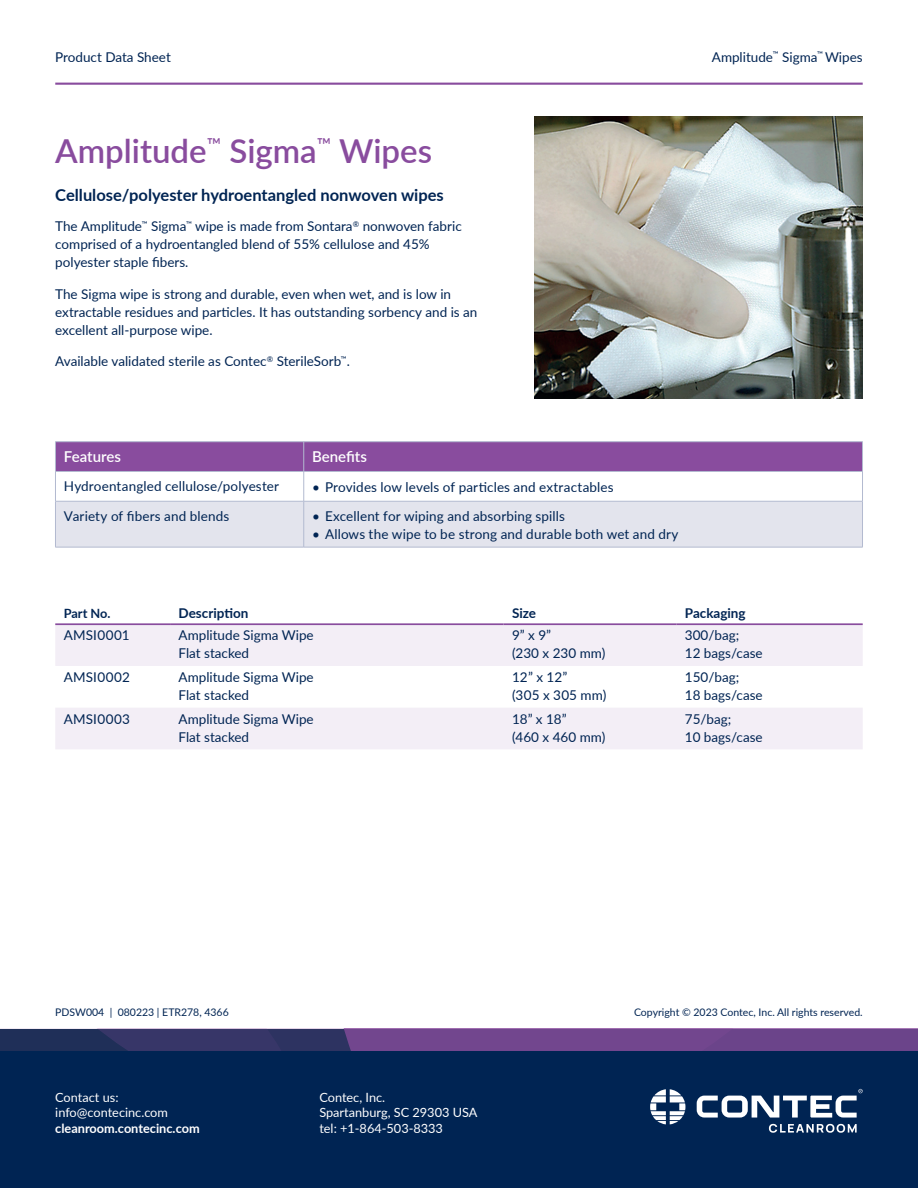
<style>
.page{position:relative;width:918px;height:1188px;background:#fff}
.page>*{position:absolute;margin:0;border:0;box-sizing:border-box;transform-origin:0 0}
.t1{font:600 33px "Lato";color:#894c9e}
.t2{font:700 16.5px "Lato";color:#002453}
.t3{font:600 15px "Lato";color:#fff}
.t4{font:13.5px/18px "Lato";color:#002453}
.t5{font:700 13.5px "Lato";color:#002453}
.t6{font:12.75px/15.3px "Lato";color:#fff}
.t7{font:700 12.75px "Lato";color:#fff}
.t8{font:700 12.75px "Lato";letter-spacing:-.01em;color:#002453}
.t9{font:10.5px "Lato";color:#002453}
</style>
<div class="page">
<div style="left:0;top:1039px;width:918px;height:149px;background:#002453"></div>
<svg style="left:769px;top:1124px;width:88px;height:9px"></svg>
<svg style="left:697px;top:1089px;width:166px;height:29px"></svg>
<svg style="left:650px;top:1089px;width:35px;height:35px"></svg>
<svg style="left:0;top:1029px;width:918px;height:21px;background:#563e7c"></svg>
<hr style="left:55px;top:83px;width:808px;height:2px;background:#894c9e">
<hr style="left:55px;top:441px;width:249px;height:1px;background:#b3bad0">
<hr style="left:304px;top:441px;width:559px;height:1px;background:#b3bad0">
<svg style="left:55px;top:442px;width:808px;height:105px"></svg>
<hr style="left:55px;top:501px;width:249px;height:1px;background:#b3bad0">
<hr style="left:55px;top:501px;width:1px;height:46px;background:#b3bad0">
<hr style="left:304px;top:501px;width:559px;height:1px;background:#b3bad0">
<hr style="left:303px;top:501px;width:1px;height:46px;background:#b3bad0">
<hr style="left:862px;top:501px;width:1px;height:46px;background:#b3bad0">
<hr style="left:55px;top:547px;width:249px;height:1px;background:#b3bad0">
<hr style="left:304px;top:547px;width:559px;height:1px;background:#b3bad0">
<svg style="left:55px;top:625px;width:808px;height:124px;fill:#f3eef6"></svg>
<hr style="left:55px;top:623px;width:115px;height:2px;background:#894c9e">
<hr style="left:170px;top:623px;width:334px;height:2px;background:#894c9e">
<hr style="left:504px;top:623px;width:172px;height:2px;background:#894c9e">
<hr style="left:676px;top:623px;width:187px;height:2px;background:#894c9e">
<img style="left:534px;top:117px;width:329px;height:282px">
<p class="t4" style="left:55px;top:47px;width:117px">Product Data Sheet</p>
<h1 class="t1" style="left:55px;top:127px;width:378px">Amplitude<sup>™</sup> Sigma<sup>™</sup> Wipes</h1>
<p class="t2" style="left:55px;top:182px;width:390px">Cellulose/polyester hydroentangled nonwoven wipes</p>
<p class="t4" style="left:55px;top:217px;width:408px">The Amplitude<sup>™</sup> Sigma<sup>™</sup> wipe is made from Sontara<sup>®</sup> nonwoven fabric comprised of a hydroentangled blend of 55% cellulose and 45% polyester staple fibers.</p>
<p class="t4" style="left:55px;top:284px;width:424px">The Sigma wipe is strong and durable, even when wet, and is low in extractable residues and particles. It has outstanding sorbency and is an excellent all-purpose wipe.</p>
<p class="t4" style="left:55px;top:352px;width:296px">Available validated sterile as Contec<sup>®</sup> SterileSorb<sup>™</sup>.</p>
<p class="t4" style="left:712px;top:47px;width:152px">Amplitude<sup>™</sup> Sigma<sup>™</sup> Wipes</p>
<p class="t3" style="left:64px;top:446px;width:58px">Features</p>
<p class="t3" style="left:312px;top:446px;width:56px">Benefits</p>
<p class="t4" style="left:64px;top:476px;width:217px">Hydroentangled cellulose/polyester</p>
<p class="t4" style="left:312px;top:477px;width:303px">• Provides low levels of particles and extractables</p>
<p class="t4" style="left:64px;top:506px;width:167px">Variety of fibers and blends</p>
<p class="t4" style="left:312px;top:506px;width:254px">• Excellent for wiping and absorbing spills</p>
<p class="t4" style="left:312px;top:524px;width:368px">• Allows the wipe to be strong and durable both wet and dry</p>
<p class="t8" style="left:64px;top:604px;width:48px">Part No.</p>
<p class="t5" style="left:179px;top:603px;width:71px">Description</p>
<p class="t5" style="left:512px;top:603px;width:26px">Size</p>
<p class="t5" style="left:685px;top:603px;width:62px">Packaging</p>
<p class="t4" style="left:64px;top:626px;width:67px">AMSI0001</p>
<p class="t4" style="left:179px;top:626px;width:137px">Amplitude Sigma Wipe<br>Flat stacked</p>
<p class="t4" style="left:512px;top:626px;width:95px">9” x 9”<br>(230 x 230 mm)</p>
<p class="t4" style="left:685px;top:626px;width:79px">300/bag;<br>12 bags/case</p>
<p class="t4" style="left:64px;top:668px;width:68px">AMSI0002</p>
<p class="t4" style="left:179px;top:668px;width:137px">Amplitude Sigma Wipe<br>Flat stacked</p>
<p class="t4" style="left:512px;top:668px;width:96px">12” x 12”<br>(305 x 305 mm)</p>
<p class="t4" style="left:685px;top:668px;width:79px">150/bag;<br>18 bags/case</p>
<p class="t4" style="left:64px;top:709px;width:68px">AMSI0003</p>
<p class="t4" style="left:179px;top:709px;width:137px">Amplitude Sigma Wipe<br>Flat stacked</p>
<p class="t4" style="left:512px;top:709px;width:95px">18” x 18”<br>(460 x 460 mm)</p>
<p class="t4" style="left:685px;top:709px;width:79px">75/bag;<br>10 bags/case</p>
<p class="t9" style="left:55px;top:1005px;width:175px">PDSW004 | 080223 | ETR278, 4366</p>
<p class="t9" style="left:634px;top:1005px;width:230px">Copyright © 2023 Contec, Inc. All rights reserved.</p>
<p class="t6" style="left:55px;top:1089px;width:114px">Contact us: info@contecinc.com</p>
<p class="t7" style="left:55px;top:1119px;width:146px">cleanroom.contecinc.com</p>
<p class="t6" style="left:319px;top:1089px;width:160px">Contec, Inc.<br>Spartanburg, SC 29303 USA tel: +1-864-503-8333</p>
</div>
